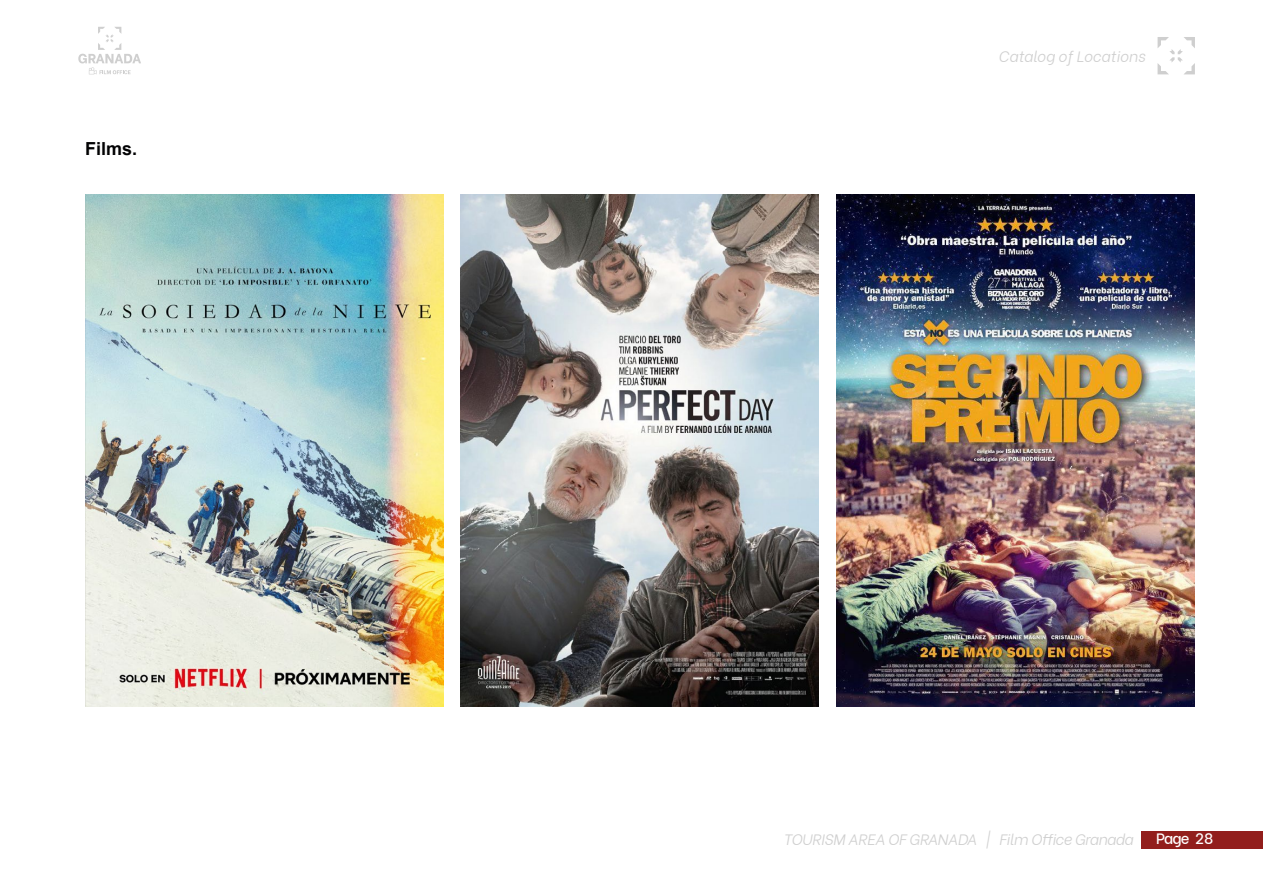
<style>
.page{position:relative;width:1263px;height:893px;background:#fff}
.page>*{position:absolute;margin:0;border:0;box-sizing:border-box;transform-origin:0 0}
.t1{font:700 18px "Arial";color:#020203}
.t2{font:italic 300 15px "Be Vietnam";letter-spacing:-.025em;color:#cfcfcf}
.t3{font:italic 300 15px "Be Vietnam";color:#cfcfcf}
.t4{font:500 15px "Be Vietnam";letter-spacing:-.055em;color:#fff}
</style>
<div class="page">
<div style="left:1141px;top:831px;width:122px;height:17px;background:#921e1c"></div>
<svg style="left:1157px;top:37px;width:38px;height:37px"></svg>
<svg style="left:78px;top:27px;width:63px;height:47px"></svg>
<img style="left:85px;top:195px;width:358px;height:512px">
<img style="left:461px;top:195px;width:358px;height:512px">
<img style="left:837px;top:195px;width:358px;height:512px">
<p class="t1" style="left:85px;top:137px;width:54px">Films.</p>
<p class="t3" style="left:998px;top:44px;width:148px">Catalog of Locations</p>
<p class="t2" style="left:783px;top:827px;width:352px">TOURISM AREA OF GRANADA | Film Office Granada</p>
<p class="t4" style="left:1156px;top:826px;width:59px">Page 28</p>
</div>
